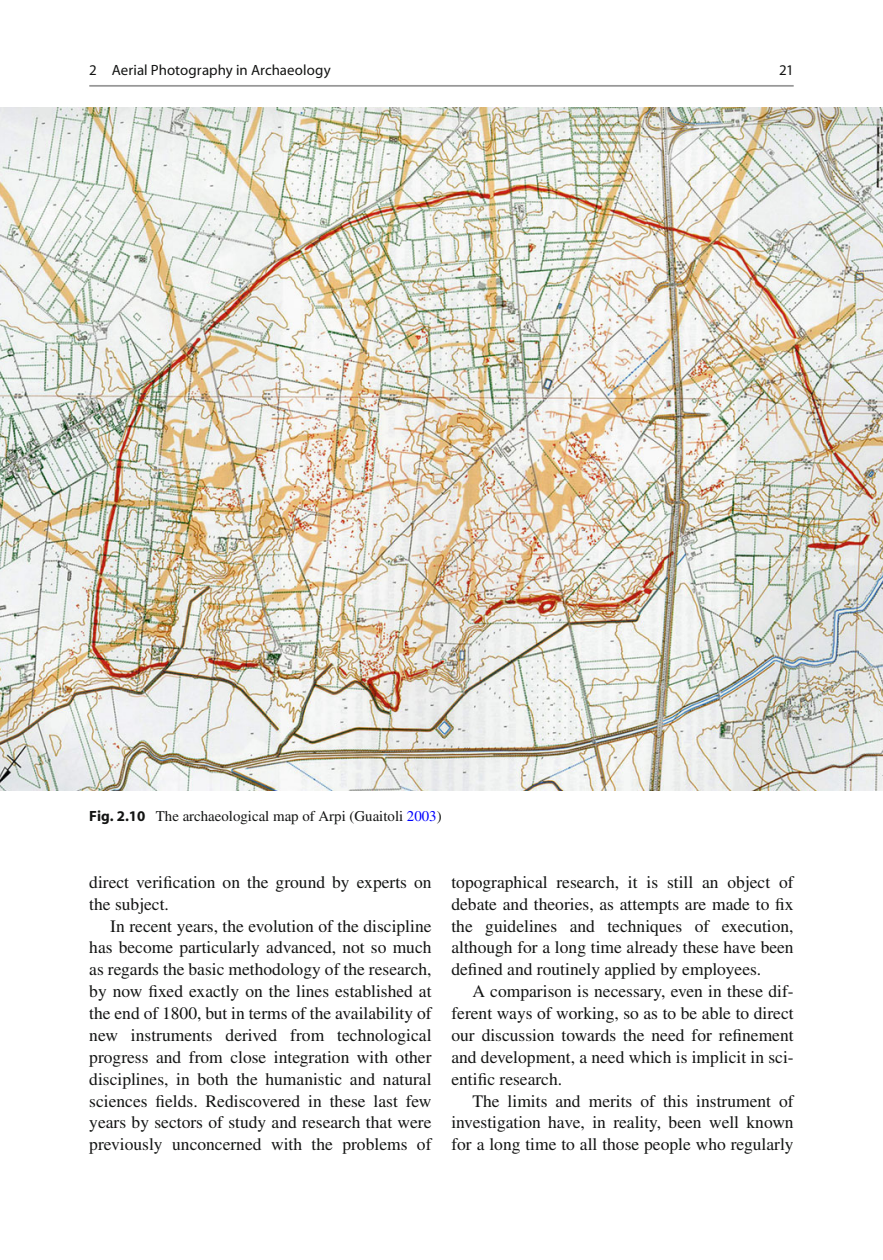
<style>
.page{position:relative;width:883px;height:1260px;background:#fff}
.page>*{position:absolute;margin:0;border:0;box-sizing:border-box;transform-origin:0 0}
.t1{font:17.5px/21.9px "Times";color:#131413;text-align:justify}
.t2{font:14.88px "Times";color:#131413}
.t3{font:14.88px "Myriad";letter-spacing:.005em;color:#131413}
.s1{font-family:"Myriad";font-weight:700}
.s2{color:#00f}
</style>
<div class="page">
<img style="left:0;top:107px;width:883px;height:683px">
<hr style="left:89px;top:85px;width:705px;height:2px;background:#989898">
<p class="t3" style="left:89px;top:64px;width:243px">2 Aerial Photography in Archaeology</p>
<p class="t3" style="left:779px;top:64px;width:16px">21</p>
<p class="t2" style="left:89px;top:811px;width:354px"><span class="s1">Fig. 2.10</span> The archaeological map of Arpi (Guaitoli <span class="s2">2003</span> )</p>
<p class="t1" style="left:89px;top:873px;width:344px">direct verification on the ground by experts on the subject.</p>
<p class="t1" style="left:89px;top:916px;width:344px;text-indent:21px">In recent years, the evolution of the discipline has become particularly advanced, not so much as regards the basic methodology of the research, by now fixed exactly on the lines established at the end of 1800, but in terms of the availability of new instruments derived from technological progress and from close integration with other disciplines, in both the humanistic and natural sciences fields. Rediscovered in these last few years by sectors of study and research that were previously unconcerned with the problems of</p>
<p class="t1" style="left:451px;top:873px;width:344px">topographical research, it is still an object of debate and theories, as attempts are made to fix the guidelines and techniques of execution, although for a long time already these have been defined and routinely applied by employees.</p>
<p class="t1" style="left:451px;top:982px;width:344px;text-indent:21px">A comparison is necessary, even in these dif&shy;ferent ways of working, so as to be able to direct our discussion towards the need for refinement and development, a need which is implicit in sci&shy;entific research.</p>
<p class="t1" style="left:451px;top:1091px;width:344px;text-indent:21px">The limits and merits of this instrument of investigation have, in reality, been well known for a long time to all those people who regularly</p>
</div>
